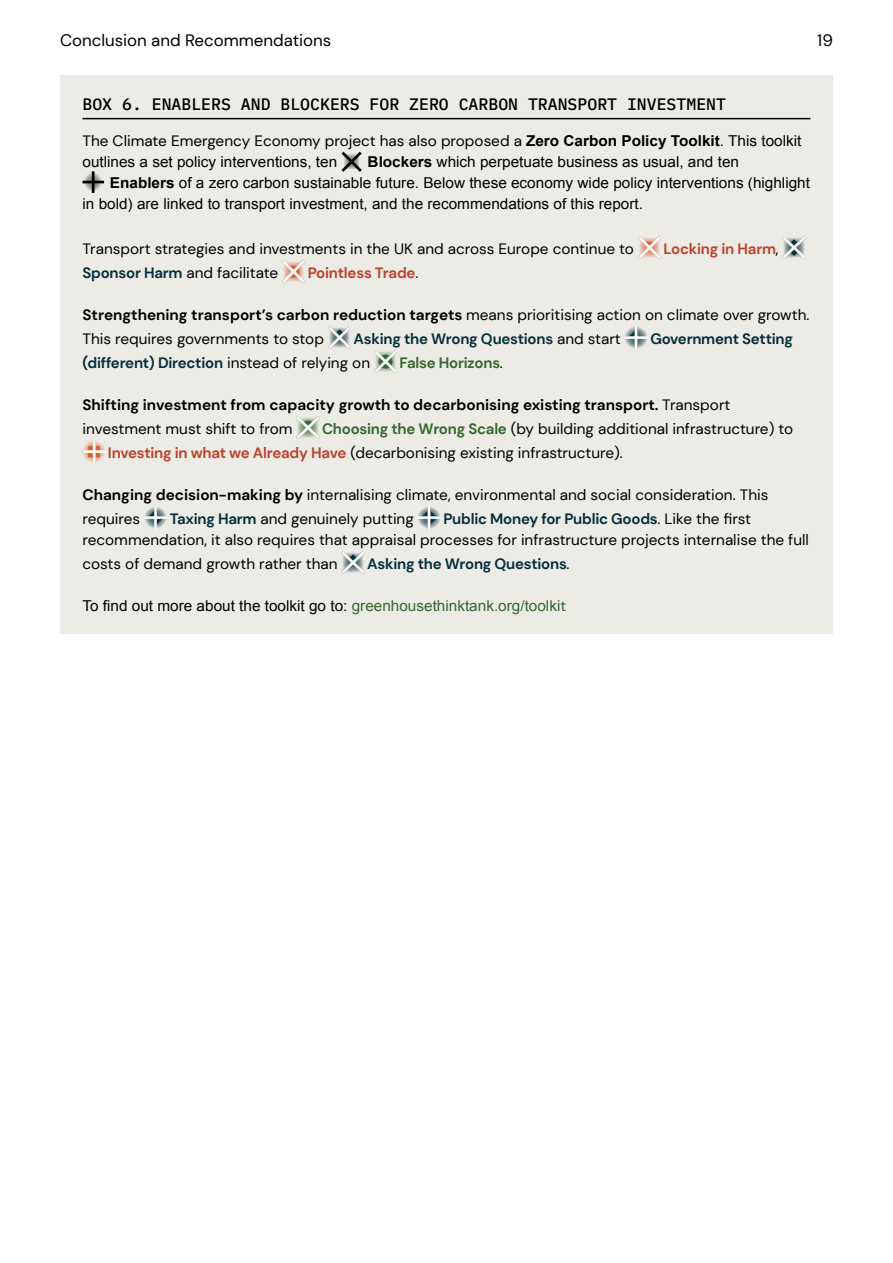
<style>
.page{position:relative;width:893px;height:1263px;background:#fff}
.page>*{position:absolute;margin:0;border:0;box-sizing:border-box;transform-origin:0 0}
.t1{font:500 16.5px "IBM Plex Mono";color:#000}
.t2{font:16.5px "DM Sans";color:#000}
.t3{font:15px/24px "DM Sans";color:#000}
.t4{font:15px "Arial";color:#000}
.t5{font:700 15px "DM Sans";letter-spacing:-.015em;color:#05303d}
.t6{font:700 15px/24px "DM Sans";color:#000}
.t7{font:700 15px "DM Sans";letter-spacing:-.015em;color:#bb442c}
.t8{font:700 15px "DM Sans";letter-spacing:-.015em;color:#34682d}
.s1{font-family:"Arial";font-weight:700}
.s2{font-family:"Arial"}
.s3{font-weight:700}
.s4{font-weight:400;color:#000}
.s5{font-weight:700;color:#05303d}
.s6{font-weight:400}
.s7{font-weight:700;color:#33692e}
.s8{font-weight:700;color:#bb442c}
.s9{color:#34682d}
.s10{font-family:"DM Sans";color:#34682d}
</style>
<div class="page">
<div style="left:60px;top:75px;width:773px;height:559px;background:#edebe6"></div>
<hr style="left:82px;top:118px;width:728px;height:1px;background:#000">
<svg style="left:341px;top:151px;width:21px;height:21px"></svg>
<svg style="left:84px;top:173px;width:18px;height:18px"></svg>
<hr style="left:92px;top:171px;width:2px;height:22px;background:#000">
<hr style="left:82px;top:181px;width:22px;height:2px;background:#000">
<img style="left:638px;top:236px;width:23px;height:23px">
<img style="left:783px;top:236px;width:22px;height:23px">
<img style="left:282px;top:260px;width:23px;height:23px">
<img style="left:328px;top:326px;width:22px;height:23px">
<img style="left:625px;top:326px;width:22px;height:23px">
<img style="left:374px;top:350px;width:23px;height:23px">
<img style="left:297px;top:416px;width:22px;height:23px">
<img style="left:82px;top:440px;width:23px;height:23px">
<img style="left:144px;top:506px;width:23px;height:23px">
<img style="left:418px;top:506px;width:22px;height:23px">
<img style="left:342px;top:551px;width:22px;height:23px">
<p class="t2" style="left:60px;top:30px;width:273px">Conclusion and Recommendations</p>
<p class="t2" style="left:817px;top:30px;width:17px">19</p>
<p class="t1" style="left:82px;top:92px;width:645px">BOX 6. ENABLERS AND BLOCKERS FOR ZERO CARBON TRANSPORT INVESTMENT</p>
<p class="t3" style="left:82px;top:129px;width:720px">The Climate Emergency Economy project has also proposed a <span class="s1">Zero Carbon Policy Toolkit</span><span class="s2">. This toolkit</span></p>
<p class="t4" style="left:82px;top:152px;width:256px">outlines a set policy interventions, ten</p>
<p class="t4" style="left:368px;top:152px;width:373px"><span class="s3">Blockers</span> which perpetuate business as usual, and ten</p>
<p class="t4" style="left:110px;top:173px;width:702px"><span class="s3">Enablers</span> of a zero carbon sustainable future. Below these economy wide policy interventions (highlight</p>
<p class="t4" style="left:83px;top:194px;width:562px">in bold) are linked to transport investment, and the recommendations of this report.</p>
<p class="t3" style="left:83px;top:237px;width:553px">Transport strategies and investments in the UK and across Europe continue to</p>
<p class="t7" style="left:663px;top:240px;width:117px">Locking in Harm<span class="s4">,</span></p>
<p class="t3" style="left:82px;top:261px;width:197px"><span class="s5">Sponsor Harm</span> and facilitate</p>
<p class="t7" style="left:308px;top:264px;width:112px">Pointless Trade<span class="s4">.</span></p>
<p class="t3" style="left:83px;top:303px;width:728px"><span class="s3">Strengthening transport’s carbon reduction targets</span> means prioritising action on climate over growth.<br>This requires governments to stop</p>
<p class="t5" style="left:353px;top:330px;width:269px">Asking the Wrong Questions <span class="s4">and start</span></p>
<p class="t5" style="left:650px;top:330px;width:144px">Government Setting</p>
<p class="t5" style="left:82px;top:354px;width:289px">(different) Direction <span class="s4">instead of relying on</span></p>
<p class="t8" style="left:400px;top:354px;width:105px">False Horizons<span class="s4">.</span></p>
<p class="t6" style="left:83px;top:393px;width:649px">Shifting investment from capacity growth to decarbonising existing transport. <span class="s6">Transport investment must shift to from</span></p>
<p class="t3" style="left:108px;top:417px;width:687px;text-indent:214px"><span class="s7">Choosing the Wrong Scale</span> (by building additional infrastructure) to<br><span class="s8">Investing in what we Already Have</span> (decarbonising existing infrastructure).</p>
<p class="t3" style="left:82px;top:483px;width:687px"><span class="s3">Changing decision-making by</span> internalising climate, environmental and social consideration. This requires</p>
<p class="t3" style="left:82px;top:509px;width:728px;line-height:21px;text-indent:361px"><span class="s5">Public Money for Public Goods</span>. Like the first recommendation, it also requires that appraisal processes for infrastructure projects internalise the full</p>
<p class="t3" style="left:82px;top:552px;width:257px">costs of demand growth rather than</p>
<p class="t5" style="left:367px;top:555px;width:204px">Asking the Wrong Questions<span class="s4">.</span></p>
<p class="t4" style="left:83px;top:596px;width:485px">To find out more about the toolkit go to: <span class="s9">greenhousethinktank.org/toolki</span><span class="s10">t</span></p>
<p class="t3" style="left:170px;top:507px;width:246px"><span class="s5">Taxing Harm</span> and genuinely putting</p>
</div>
